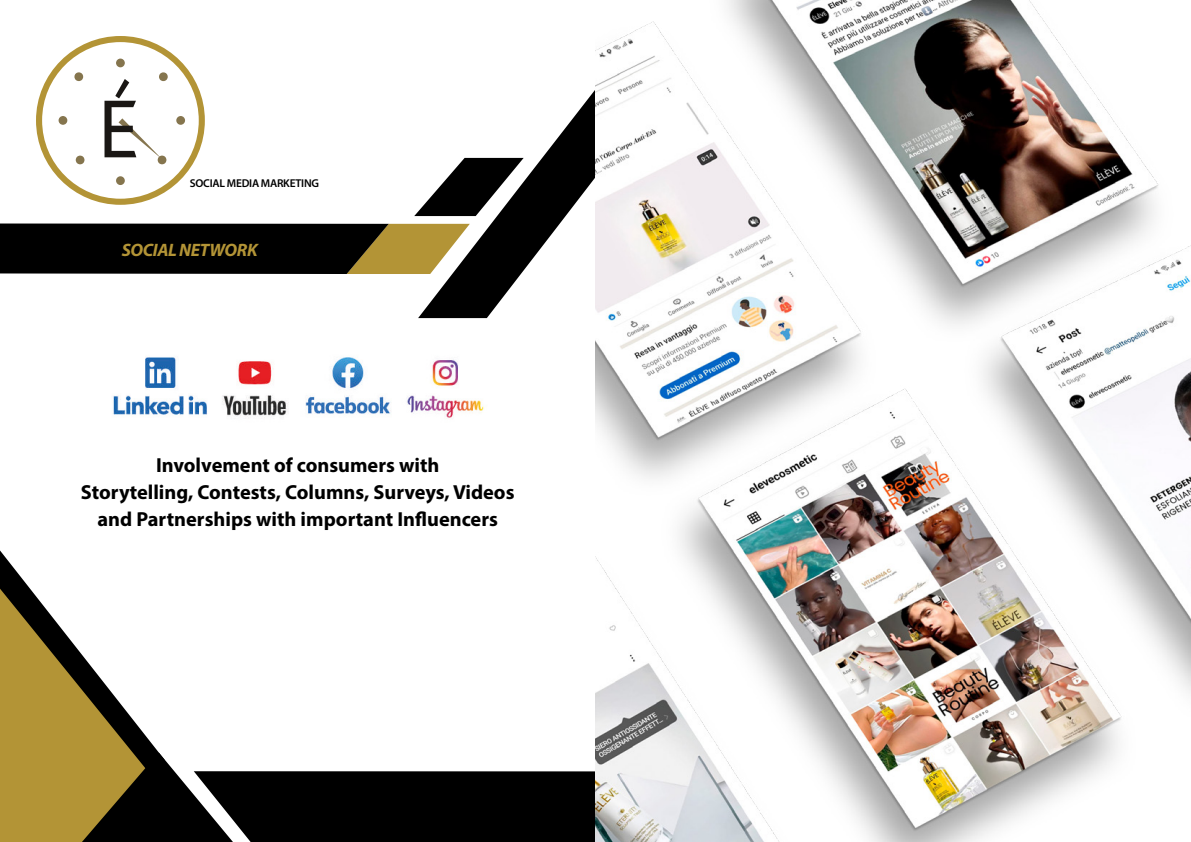
<style>
.page{position:relative;width:1191px;height:842px;background:#fff}
.page>*{position:absolute;margin:0;border:0;box-sizing:border-box;transform-origin:0 0}
.t1{font:700 20.3px/27.3px "Myriad Pro";color:#000;text-align:center}
.t2{font:italic 700 18px "Myriad Pro";letter-spacing:-.02em;color:#b39436}
.t3{font:600 11.4px "Myriad Pro";letter-spacing:-.02em;color:#000}
</style>
<div class="page">
<svg style="left:0;top:223px;width:418px;height:51px;background:#19160a"></svg>
<svg style="left:0;top:550px;width:595px;height:292px"></svg>
<svg style="left:418px;top:90px;width:177px;height:228px"></svg>
<div style="left:36px;top:36px;width:169px;height:169px;border:6px solid #b39436;border-radius:50%"></div>
<div style="left:116px;top:59px;width:9px;height:8px;background:#85754e;border-radius:50%"></div>
<div style="left:176px;top:116px;width:9px;height:9px;background:#85754e;border-radius:50%"></div>
<div style="left:116px;top:176px;width:9px;height:9px;background:#85754e;border-radius:50%"></div>
<div style="left:59px;top:116px;width:8px;height:9px;background:#85754e;border-radius:50%"></div>
<svg style="left:75px;top:155px;width:10px;height:10px"></svg>
<svg style="left:74px;top:72px;width:10px;height:10px"></svg>
<svg style="left:104px;top:72px;width:64px;height:93px"></svg>
<img style="left:113px;top:357px;width:176px;height:60px">
<img style="left:305px;top:357px;width:179px;height:61px">
<img style="left:595px;top:0;width:596px;height:842px">
<p class="t3" style="left:190px;top:176px;width:131px">SOCIAL MEDIA MARKETING</p>
<p class="t2" style="left:122px;top:238px;width:137px">SOCIAL NETWORK</p>
<p class="t1" style="left:81px;top:450px;width:435px">Involvement of consumers with<br>Storytelling, Contests, Columns, Surveys, Videos and Partnerships with important Influencers</p>
</div>
